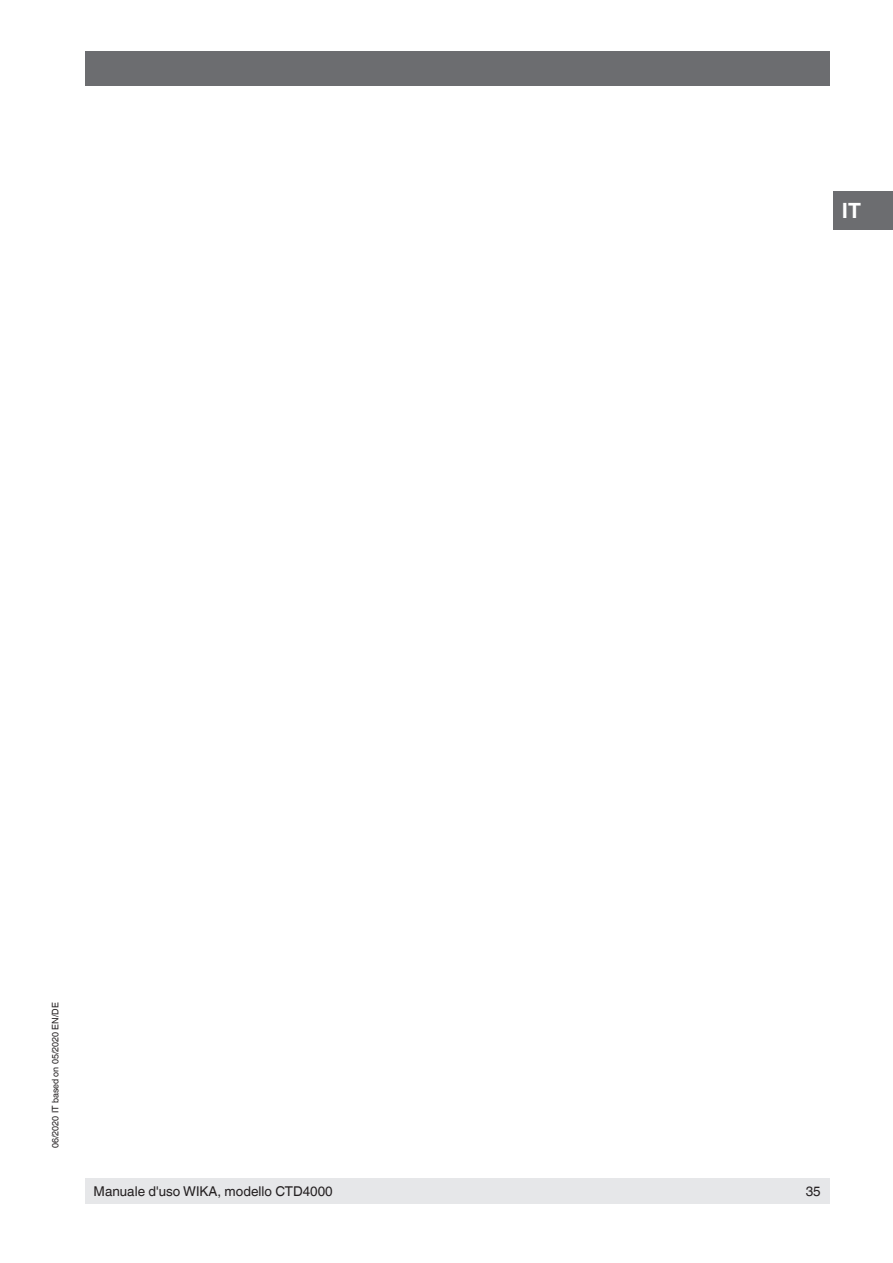
<style>
.page{position:relative;width:893px;height:1263px;background:#fff}
.page>*{position:absolute;margin:0;border:0;box-sizing:border-box;transform-origin:0 0}
.t1{font:700 21px "Helvetica World";color:#fff}
.t2{font:13.5px "Helvetica World";color:#231f20}
.t3{font:9px "Helvetica World";color:#231f20}
</style>
<div class="page">
<div style="left:85px;top:1178px;width:744px;height:25px;background:#e6e7e9"></div>
<div style="left:85px;top:51px;width:744px;height:34px;background:#6c6d70"></div>
<div style="left:833px;top:191px;width:60px;height:39px;background:#6c6d70"></div>
<h1 class="t1" style="left:842px;top:198px;width:21px">IT</h1>
<p class="t3" style="left:50px;top:1148px;width:147px;rotate:-90deg">06/2020 IT based on 05/2020 EN/DE</p>
<p class="t2" style="left:94px;top:1183px;width:241px">Manuale d'uso WIKA, modello CTD4000</p>
<p class="t2" style="left:806px;top:1183px;width:17px">35</p>
</div>
